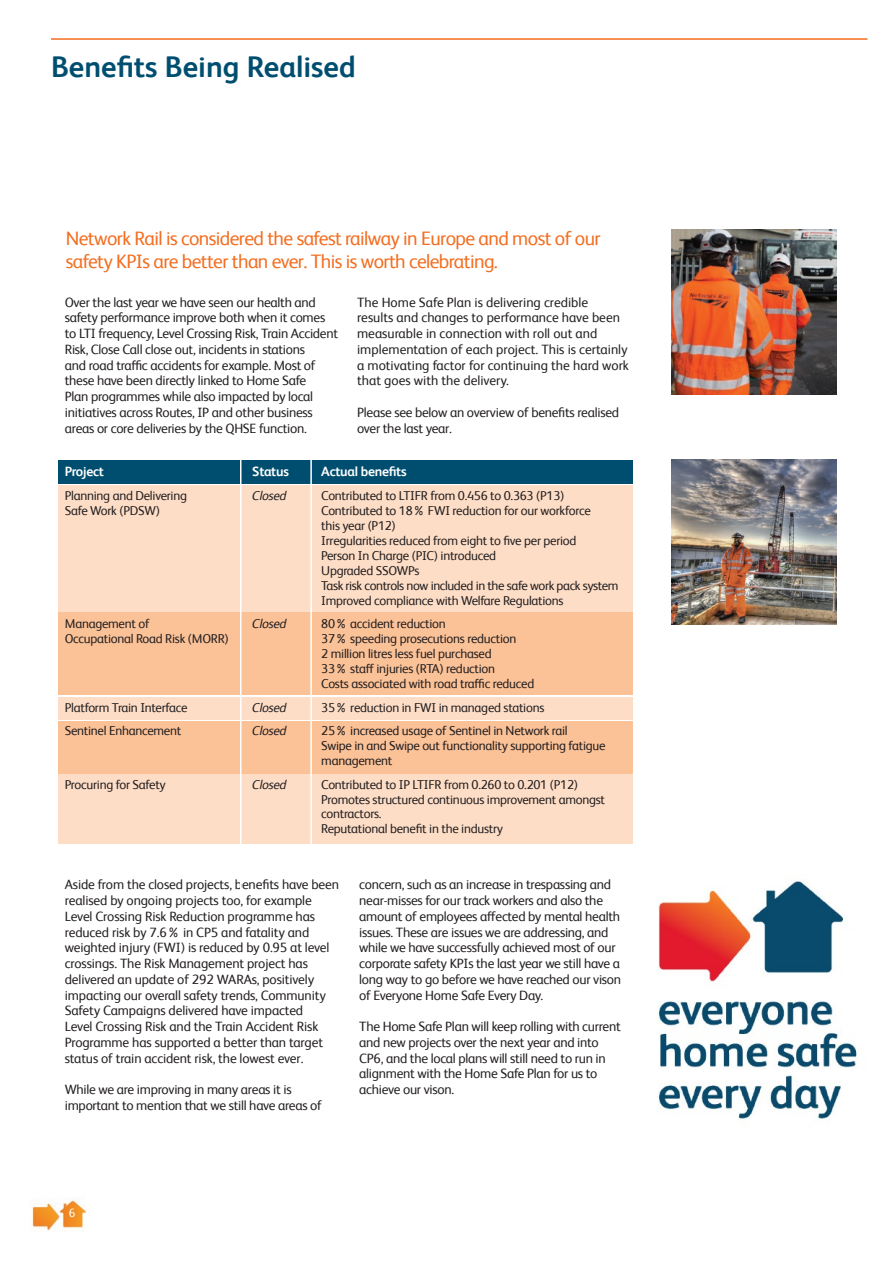
<style>
.page{position:relative;width:893px;height:1263px;background:#fff}
.page>*{position:absolute;margin:0;border:0;box-sizing:border-box;transform-origin:0 0}
.t1{font:700 30px "Network Rail Sans";color:#004e6f}
.t2{font:19.5px/23.4px "Network Rail Sans";letter-spacing:-.03em;color:#f36e21}
.t3{font:13.5px/15.8px "Network Rail Sans";letter-spacing:-.02em;color:#231f20}
.t4{font:13.5px/15.8px "Network Rail Sans";color:#231f20}
.t5{font:700 13.5px "Network Rail Sans";letter-spacing:-.02em;color:#fff}
.t6{font:12.9px/15px "Network Rail Sans";letter-spacing:-.02em;color:#231f20}
.t7{font:italic 12.9px "Network Rail Sans";letter-spacing:-.02em;color:#231f20}
.t8{font:12px "Network Rail Sans";color:#fff}
</style>
<div class="page">
<hr style="left:51px;top:38px;width:816px;height:2px;background:#f36e21">
<img style="left:32px;top:1200px;width:55px;height:31px">
<img style="left:658px;top:880px;width:199px;height:239px">
<img style="left:672px;top:230px;width:165px;height:165px">
<img style="left:672px;top:459px;width:165px;height:165px">
<div style="left:58px;top:460px;width:575px;height:23px;background:#004e6f"></div>
<div style="left:58px;top:485px;width:575px;height:126px;background:#fdddc6"></div>
<div style="left:58px;top:697px;width:575px;height:22px;background:#fdddc6"></div>
<div style="left:58px;top:774px;width:575px;height:70px;background:#fdddc6"></div>
<div style="left:58px;top:613px;width:575px;height:82px;background:#fbc197"></div>
<div style="left:58px;top:721px;width:575px;height:52px;background:#fbc197"></div>
<hr style="left:240px;top:456px;width:1px;height:440px;background:#fff">
<hr style="left:310px;top:456px;width:2px;height:440px;background:#fff">
<h1 class="t1" style="left:51px;top:46px;width:306px">Benefits Being Realised</h1>
<h2 class="t2" style="left:66px;top:225px;width:536px">Network Rail is considered the safest railway in Europe and most of our safety KPIs are better than ever. This is worth celebrating.</h2>
<p class="t3" style="left:65px;top:293px;width:275px">Over the last year we have seen our health and safety performance improve both when it comes to LTI frequency, Level Crossing Risk, Train Accident Risk, Close Call close out, incidents in stations<br>and road traffic accidents for example. Most of these have been directly linked to Home Safe<br>Plan programmes while also impacted by local initiatives across Routes, IP and other business areas or core deliveries by the QHSE function.</p>
<p class="t4" style="left:357px;top:293px;width:273px">The Home Safe Plan is delivering credible<br>results and changes to performance have been measurable in connection with roll out and implementation of each project. This is certainly a motivating factor for continuing the hard work that goes with the delivery.</p>
<p class="t3" style="left:357px;top:404px;width:263px">Please see below an overview of benefits realised over the last year.</p>
<p class="t5" style="left:65px;top:462px;width:41px">Project</p>
<p class="t5" style="left:252px;top:462px;width:38px">Status</p>
<p class="t5" style="left:321px;top:462px;width:87px">Actual benefits</p>
<p class="t6" style="left:65px;top:487px;width:124px">Planning and Delivering</p>
<p class="t7" style="left:252px;top:486px;width:36px">Closed</p>
<p class="t6" style="left:321px;top:487px;width:245px">Contributed to LTIFR from 0.456 to 0.363 (P13)</p>
<p class="t6" style="left:65px;top:502px;width:97px">Safe Work (PDSW)</p>
<p class="t6" style="left:321px;top:502px;width:299px">Contributed to 18% FWI reduction for our workforce<br>this year (P12)<br>Irregularities reduced from eight to five per period<br>Person In Charge (PIC) introduced<br>Upgraded SSOWPs<br>Task risk controls now included in the safe work pack system Improved compliance with Welfare Regulations</p>
<p class="t6" style="left:65px;top:615px;width:86px">Management of</p>
<p class="t7" style="left:252px;top:615px;width:36px">Closed</p>
<p class="t6" style="left:321px;top:615px;width:126px">80% accident reduction</p>
<p class="t6" style="left:65px;top:630px;width:165px">Occupational Road Risk (MORR)</p>
<p class="t6" style="left:321px;top:630px;width:214px">37% speeding prosecutions reduction<br>2 million litres less fuel purchased<br>33% staff injuries (RTA) reduction<br>Costs associated with road traffic reduced</p>
<p class="t6" style="left:65px;top:699px;width:124px">Platform Train Interface</p>
<p class="t7" style="left:252px;top:698px;width:36px">Closed</p>
<p class="t6" style="left:321px;top:699px;width:225px">35% reduction in FWI in managed stations</p>
<p class="t6" style="left:65px;top:722px;width:118px">Sentinel Enhancement</p>
<p class="t7" style="left:252px;top:722px;width:36px">Closed</p>
<p class="t6" style="left:321px;top:722px;width:286px">25% increased usage of Sentinel in Network rail<br>Swipe in and Swipe out functionality supporting fatigue management</p>
<p class="t6" style="left:65px;top:776px;width:103px">Procuring for Safety</p>
<p class="t7" style="left:252px;top:775px;width:36px">Closed</p>
<p class="t6" style="left:321px;top:776px;width:285px">Contributed to IP LTIFR from 0.260 to 0.201 (P12)<br>Promotes structured continuous improvement amongst contractors.<br>Reputational benefit in the industry</p>
<p class="t3" style="left:65px;top:876px;width:276px">Aside from the closed projects, benefits have been realised by ongoing projects too, for example Level Crossing Risk Reduction programme has reduced risk by 7.6% in CP5 and fatality and weighted injury (FWI) is reduced by 0.95 at level crossings. The Risk Management project has delivered an update of 292 WARAs, positively impacting our overall safety trends, Community Safety Campaigns delivered have impacted<br>Level Crossing Risk and the Train Accident Risk Programme has supported a better than target status of train accident risk, the lowest ever.</p>
<p class="t3" style="left:65px;top:1081px;width:259px">While we are improving in many areas it is important to mention that we still have areas of</p>
<p class="t3" style="left:359px;top:876px;width:263px">concern, such as an increase in trespassing and near-misses for our track workers and also the amount of employees affected by mental health issues. These are issues we are addressing, and while we have successfully achieved most of our corporate safety KPIs the last year we still have a long way to go before we have reached our vison of Everyone Home Safe Every Day.</p>
<p class="t3" style="left:359px;top:1018px;width:263px">The Home Safe Plan will keep rolling with current and new projects over the next year and into CP6, and the local plans will still need to run in alignment with the Home Safe Plan for us to achieve our vison.</p>
<p class="t8" style="left:69px;top:1205px;width:8px">6</p>
</div>
